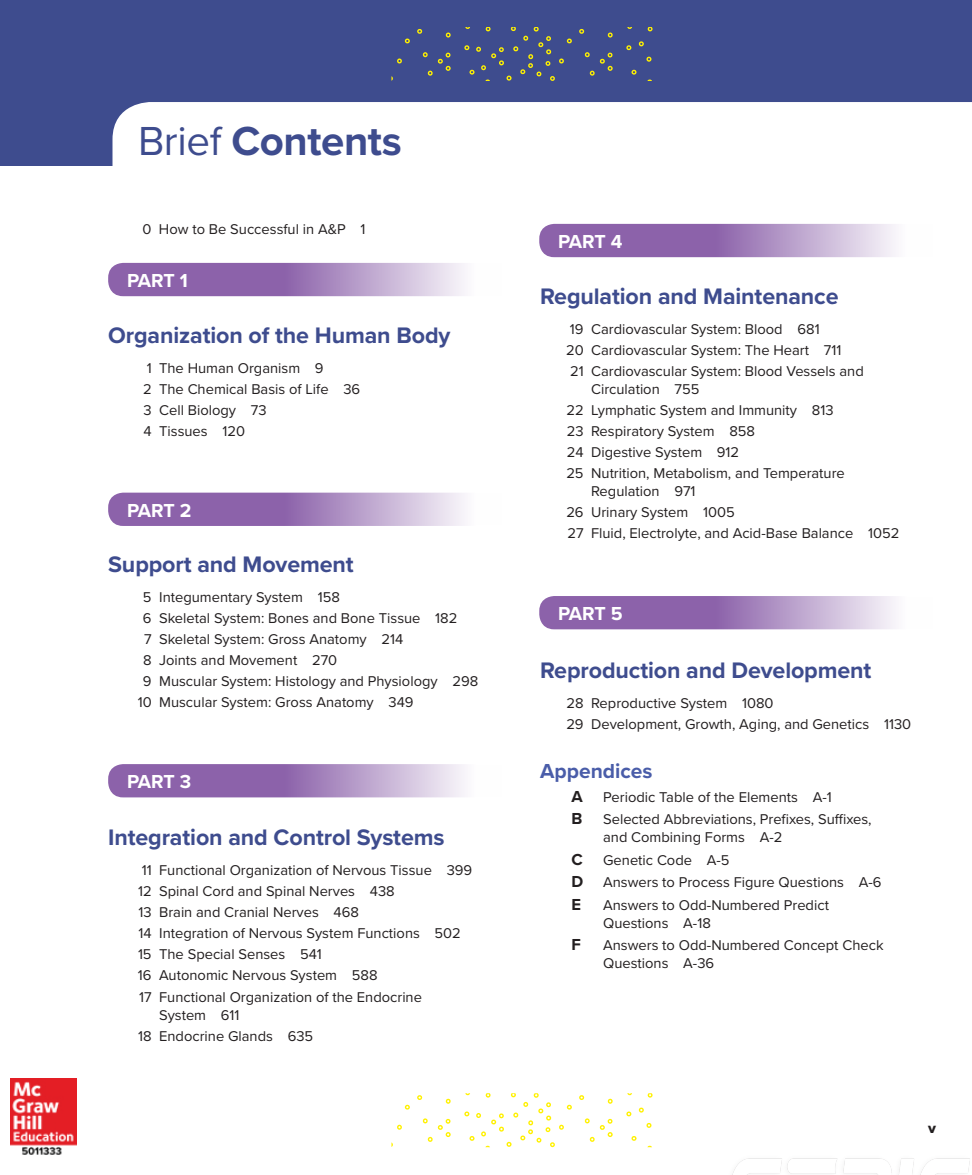
<style>
.page{position:relative;width:972px;height:1175px;background:#fff}
.page>*{position:absolute;margin:0;border:0;box-sizing:border-box;transform-origin:0 0}
.fto_tt{font:700 42px "Proxima Nova";letter-spacing:-.01em;color:#3e4c8e}
.fto_tx__pt{font:700 23.25px "Proxima Nova";letter-spacing:-.005em;color:#3e4c8e}
.fto_tx__app_hd{font:700 21px "Proxima Nova";color:#4a5da9}
.fto_tx__pn-first{font:700 19.5px "Proxima Nova";letter-spacing:-.01em;color:#fff}
.fto_tx__app_t{font:700 16.5px "Proxima Nova";color:#231f20}
.folio{font:15px "Proxima Nova Extrabld";color:#231f20}
.fto_tx__app_t-2{font:14.7px/18px "Proxima Nova";color:#231f20}
.fto_tx__ha{font:14.7px "Proxima Nova";color:#231f20}
.s1{font-weight:400}
.s2{font-weight:700;font-size:16.5px}
</style>
<div class="page">
<div style="left:0;top:0;width:972px;height:165px;background:#3e4c8e"></div>
<div style="left:112px;top:102px;width:860px;height:64px;background:#fff"></div>
<svg style="left:108px;top:263px;width:357px;height:33px;background:#a788be"></svg>
<svg style="left:108px;top:492px;width:357px;height:34px;background:#a98abf"></svg>
<svg style="left:108px;top:764px;width:357px;height:33px;background:#a888be"></svg>
<svg style="left:539px;top:224px;width:357px;height:33px;background:#a788be"></svg>
<svg style="left:539px;top:596px;width:357px;height:33px;background:#a888be"></svg>
<svg style="left:423px;top:52px;width:28px;height:24px"></svg>
<svg style="left:446px;top:33px;width:5px;height:5px"></svg>
<svg style="left:397px;top:58px;width:5px;height:5px"></svg>
<svg style="left:405px;top:39px;width:5px;height:4px"></svg>
<svg style="left:417px;top:29px;width:5px;height:5px"></svg>
<svg style="left:585px;top:52px;width:28px;height:24px"></svg>
<svg style="left:608px;top:33px;width:5px;height:5px"></svg>
<svg style="left:579px;top:29px;width:5px;height:5px"></svg>
<svg style="left:626px;top:45px;width:5px;height:5px"></svg>
<svg style="left:648px;top:27px;width:5px;height:4px"></svg>
<svg style="left:631px;top:70px;width:6px;height:5px"></svg>
<svg style="left:639px;top:41px;width:5px;height:5px"></svg>
<svg style="left:646px;top:57px;width:6px;height:5px"></svg>
<svg style="left:464px;top:27px;width:108px;height:54px"></svg>
<svg style="left:423px;top:1118px;width:28px;height:23px"></svg>
<svg style="left:446px;top:1098px;width:5px;height:5px"></svg>
<svg style="left:397px;top:1124px;width:5px;height:5px"></svg>
<svg style="left:405px;top:1104px;width:5px;height:5px"></svg>
<svg style="left:417px;top:1095px;width:5px;height:5px"></svg>
<svg style="left:585px;top:1118px;width:28px;height:23px"></svg>
<svg style="left:608px;top:1098px;width:5px;height:5px"></svg>
<svg style="left:579px;top:1095px;width:5px;height:5px"></svg>
<svg style="left:626px;top:1111px;width:5px;height:5px"></svg>
<svg style="left:648px;top:1093px;width:5px;height:4px"></svg>
<svg style="left:631px;top:1136px;width:6px;height:4px"></svg>
<svg style="left:639px;top:1107px;width:5px;height:5px"></svg>
<svg style="left:646px;top:1123px;width:6px;height:4px"></svg>
<svg style="left:464px;top:1093px;width:108px;height:54px"></svg>
<img style="left:11px;top:1078px;width:65px;height:77px">
<p class="fto_tt" style="left:138px;top:110px;width:265px"><span class="s1">Brief</span> Contents</p>
<p class="fto_tx__ha" style="left:143px;top:219px;width:224px">0 How to Be Successful in A&amp;P 1</p>
<p class="fto_tx__pn-first" style="left:127px;top:266px;width:62px">PART 1</p>
<p class="fto_tx__pt" style="left:108px;top:318px;width:344px">Organization of the Human Body</p>
<p class="fto_tx__app_t-2" style="left:147px;top:358px;width:178px">1 The Human Organism 9</p>
<p class="fto_tx__app_t-2" style="left:143px;top:379px;width:219px">2 The Chemical Basis of Life 36</p>
<p class="fto_tx__app_t-2" style="left:143px;top:400px;width:125px">3 Cell Biology 73</p>
<p class="fto_tx__app_t-2" style="left:143px;top:421px;width:103px">4 Tissues 120</p>
<p class="fto_tx__pn-first" style="left:127px;top:495px;width:66px">PART 2</p>
<p class="fto_tx__pt" style="left:108px;top:546px;width:247px">Support and Movement</p>
<p class="fto_tx__app_t-2" style="left:143px;top:587px;width:199px">5 Integumentary System 158</p>
<p class="fto_tx__app_t-2" style="left:143px;top:608px;width:316px">6 Skeletal System: Bones and Bone Tissue 182</p>
<p class="fto_tx__app_t-2" style="left:144px;top:629px;width:261px">7 Skeletal System: Gross Anatomy 214</p>
<p class="fto_tx__app_t-2" style="left:143px;top:650px;width:196px">8 Joints and Movement 270</p>
<p class="fto_tx__app_t-2" style="left:143px;top:671px;width:337px">9 Muscular System: Histology and Physiology 298</p>
<p class="fto_tx__app_t-2" style="left:138px;top:692px;width:277px">10 Muscular System: Gross Anatomy 349</p>
<p class="fto_tx__pn-first" style="left:127px;top:767px;width:66px">PART 3</p>
<p class="fto_tx__pt" style="left:108px;top:820px;width:338px">Integration and Control Systems</p>
<p class="fto_tx__app_t-2" style="left:142px;top:861px;width:332px">11 Functional Organization of Nervous Tissue 399</p>
<p class="fto_tx__app_t-2" style="left:138px;top:882px;width:258px">12 Spinal Cord and Spinal Nerves 438</p>
<p class="fto_tx__app_t-2" style="left:138px;top:903px;width:222px">13 Brain and Cranial Nerves 468</p>
<p class="fto_tx__app_t-2" style="left:138px;top:924px;width:324px">14 Integration of Nervous System Functions 502</p>
<p class="fto_tx__app_t-2" style="left:138px;top:945px;width:185px">15 The Special Senses 541</p>
<p class="fto_tx__app_t-2" style="left:138px;top:966px;width:241px">16 Autonomic Nervous System 588</p>
<p class="fto_tx__app_t-2" style="left:159px;top:987px;width:264px;text-indent:-20px">17 Functional Organization of the Endocrine<br>System 611</p>
<p class="fto_tx__app_t-2" style="left:138px;top:1026px;width:177px">18 Endocrine Glands 635</p>
<p class="fto_tx__pn-first" style="left:558px;top:227px;width:66px">PART 4</p>
<p class="fto_tx__pt" style="left:540px;top:279px;width:300px">Regulation and Maintenance</p>
<p class="fto_tx__app_t-2" style="left:570px;top:319px;width:251px">19 Cardiovascular System: Blood 681</p>
<p class="fto_tx__app_t-2" style="left:566px;top:340px;width:277px">20 Cardiovascular System: The Heart 711</p>
<p class="fto_tx__app_t-2" style="left:591px;top:361px;width:274px;text-indent:-21px">21 Cardiovascular System: Blood Vessels and<br>Circulation 755</p>
<p class="fto_tx__app_t-2" style="left:566px;top:400px;width:269px">22 Lymphatic System and Immunity 813</p>
<p class="fto_tx__app_t-2" style="left:567px;top:421px;width:190px">23 Respiratory System 858</p>
<p class="fto_tx__app_t-2" style="left:567px;top:442px;width:174px">24 Digestive System 912</p>
<p class="fto_tx__app_t-2" style="left:591px;top:463px;width:255px;text-indent:-25px">25 Nutrition, Metabolism, and Temperature<br>Regulation 971</p>
<p class="fto_tx__app_t-2" style="left:566px;top:502px;width:170px">26 Urinary System 1005</p>
<p class="fto_tx__app_t-2" style="left:567px;top:523px;width:333px">27 Fluid, Electrolyte, and Acid-Base Balance 1052</p>
<p class="fto_tx__pn-first" style="left:558px;top:599px;width:66px">PART 5</p>
<p class="fto_tx__pt" style="left:540px;top:653px;width:333px">Reproduction and Development</p>
<p class="fto_tx__app_t-2" style="left:566px;top:693px;width:209px">28 Reproductive System 1080</p>
<p class="fto_tx__app_t-2" style="left:566px;top:714px;width:346px">29 Development, Growth, Aging, and Genetics 1130</p>
<p class="fto_tx__app_hd" style="left:540px;top:755px;width:114px">Appendices</p>
<p class="fto_tx__app_t-2" style="left:572px;top:787px;width:262px"><span class="s2">A</span> Periodic Table of the Elements A-1</p>
<p class="fto_tx__app_t-2" style="left:603px;top:809px;width:270px;text-indent:-31px"><span class="s2">B</span> Selected Abbreviations, Prefixes, Suffixes, and Combining Forms A-2</p>
<p class="fto_tx__app_t-2" style="left:572px;top:850px;width:159px"><span class="s2">C</span> Genetic Code A-5</p>
<p class="fto_tx__app_t-2" style="left:572px;top:872px;width:311px"><span class="s2">D</span> Answers to Process Figure Questions A-6</p>
<p class="fto_tx__app_t" style="left:572px;top:892px;width:11px">E</p>
<p class="fto_tx__app_t-2" style="left:603px;top:895px;width:227px">Answers to Odd-Numbered Predict<br>Questions A-18</p>
<p class="fto_tx__app_t" style="left:572px;top:932px;width:11px">F</p>
<p class="fto_tx__app_t-2" style="left:603px;top:935px;width:282px">Answers to Odd-Numbered Concept Check<br>Questions A-36</p>
<p class="folio" style="left:928px;top:1116px;width:9px">v</p>
</div>
